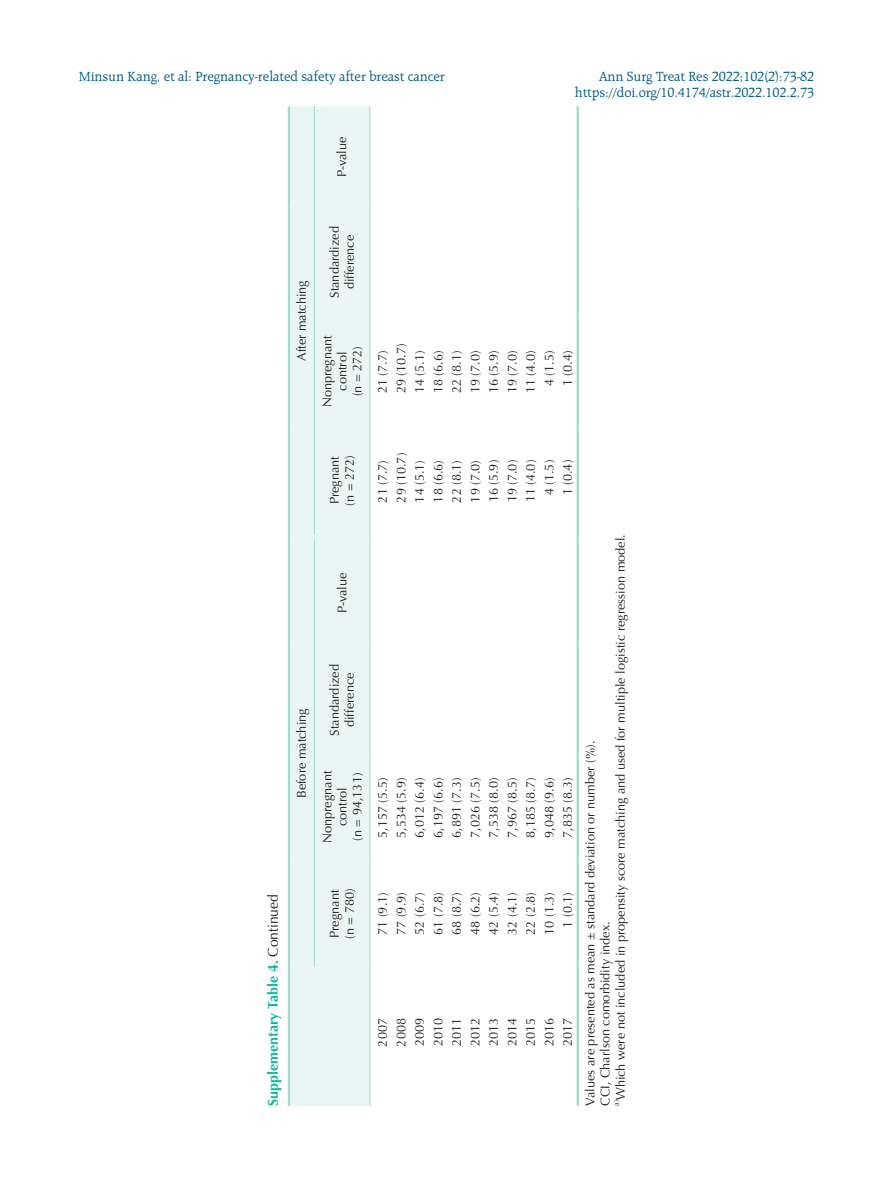
<style>
.page{position:relative;width:893px;height:1191px;background:#fff}
.page>*{position:absolute;margin:0;border:0;box-sizing:border-box;transform-origin:0 0}
.t1{font:14.25px/16.5px "Raleigh BT";letter-spacing:-.01em;color:#0b6189;text-align:right}
.t2{font:700 14.25px "Optima LT Std";color:#11b9a0}
.t3{font:12.75px/15px "Optima LT Std";color:#231f20;text-align:center}
.t4{font:7.5px "Optima LT Std";color:#231f20}
.s1{font-weight:400;color:#231f20}
</style>
<div class="page">
<div style="left:290px;top:106px;width:80px;height:1000px;background:#eaf6f3"></div>
<hr style="left:314px;top:860px;width:1px;height:107px;background:#a1d8cb">
<hr style="left:314px;top:753px;width:1px;height:107px;background:#a1d8cb">
<hr style="left:314px;top:646px;width:1px;height:107px;background:#a1d8cb">
<hr style="left:314px;top:539px;width:1px;height:107px;background:#a1d8cb">
<hr style="left:370px;top:967px;width:1px;height:139px;background:#a1d8cb">
<hr style="left:370px;top:860px;width:1px;height:107px;background:#a1d8cb">
<hr style="left:370px;top:753px;width:1px;height:107px;background:#a1d8cb">
<hr style="left:370px;top:646px;width:1px;height:107px;background:#a1d8cb">
<hr style="left:370px;top:539px;width:1px;height:107px;background:#a1d8cb">
<hr style="left:370px;top:426px;width:1px;height:109px;background:#a1d8cb">
<hr style="left:370px;top:317px;width:1px;height:109px;background:#a1d8cb">
<hr style="left:370px;top:207px;width:1px;height:110px;background:#a1d8cb">
<hr style="left:370px;top:106px;width:1px;height:101px;background:#a1d8cb">
<hr style="left:288px;top:967px;width:2px;height:139px;background:#a1d8cb">
<hr style="left:288px;top:860px;width:2px;height:107px;background:#a1d8cb">
<hr style="left:288px;top:753px;width:2px;height:107px;background:#a1d8cb">
<hr style="left:288px;top:646px;width:2px;height:107px;background:#a1d8cb">
<hr style="left:288px;top:539px;width:2px;height:107px;background:#a1d8cb">
<hr style="left:577px;top:967px;width:2px;height:139px;background:#a1d8cb">
<hr style="left:577px;top:860px;width:2px;height:107px;background:#a1d8cb">
<hr style="left:577px;top:753px;width:2px;height:107px;background:#a1d8cb">
<hr style="left:577px;top:646px;width:2px;height:107px;background:#a1d8cb">
<hr style="left:577px;top:539px;width:2px;height:107px;background:#a1d8cb">
<hr style="left:577px;top:426px;width:2px;height:109px;background:#a1d8cb">
<hr style="left:577px;top:207px;width:2px;height:110px;background:#a1d8cb">
<hr style="left:577px;top:106px;width:2px;height:101px;background:#a1d8cb">
<hr style="left:288px;top:426px;width:2px;height:109px;background:#a1d8cb">
<hr style="left:288px;top:317px;width:2px;height:109px;background:#a1d8cb">
<hr style="left:288px;top:207px;width:2px;height:110px;background:#a1d8cb">
<hr style="left:288px;top:106px;width:2px;height:101px;background:#a1d8cb">
<hr style="left:314px;top:426px;width:1px;height:109px;background:#a1d8cb">
<hr style="left:314px;top:317px;width:1px;height:109px;background:#a1d8cb">
<hr style="left:314px;top:207px;width:1px;height:110px;background:#a1d8cb">
<hr style="left:314px;top:106px;width:1px;height:101px;background:#a1d8cb">
<hr style="left:577px;top:317px;width:2px;height:109px;background:#a1d8cb">
<p class="t1" style="left:79px;top:67px;width:368px">Minsun Kang, et al: Pregnancy-related safety after breast cancer</p>
<p class="t1" style="left:575px;top:67px;width:241px">Ann Surg Treat Res 2022;102(2):73-82 https://doi.org/10.4174/astr.2022.102.2.73</p>
<p class="t3" style="left:335px;top:177px;width:42px;rotate:-90deg">P-value</p>
<p class="t3" style="left:294px;top:361px;width:82px;rotate:-90deg">After matching</p>
<p class="t3" style="left:327px;top:298px;width:73px;rotate:-90deg">Standardized difference</p>
<p class="t3" style="left:320px;top:407px;width:74px;rotate:-90deg">Nonpregnant control<br>(n = 272)</p>
<p class="t3" style="left:394px;top:393px;width:51px;rotate:-90deg">29 (10.7)</p>
<p class="t3" style="left:560px;top:386px;width:37px;rotate:-90deg">1 (0.4)</p>
<p class="t3" style="left:542px;top:386px;width:37px;rotate:-90deg">4 (1.5)</p>
<p class="t3" style="left:523px;top:393px;width:44px;rotate:-90deg">11 (4.0)</p>
<p class="t3" style="left:505px;top:393px;width:44px;rotate:-90deg">19 (7.0)</p>
<p class="t3" style="left:486px;top:393px;width:44px;rotate:-90deg">16 (5.9)</p>
<p class="t3" style="left:468px;top:393px;width:44px;rotate:-90deg">19 (7.0)</p>
<p class="t3" style="left:449px;top:393px;width:44px;rotate:-90deg">22 (8.1)</p>
<p class="t3" style="left:431px;top:393px;width:44px;rotate:-90deg">18 (6.6)</p>
<p class="t3" style="left:412px;top:393px;width:44px;rotate:-90deg">14 (5.1)</p>
<p class="t3" style="left:375px;top:393px;width:44px;rotate:-90deg">21 (7.7)</p>
<p class="t2" style="left:265px;top:1106px;width:213px;rotate:-90deg">Supplementary Table 4. <span class="s1">Continued</span></p>
<p class="t3" style="left:327px;top:505px;width:52px;text-align:left;rotate:-90deg">Pregnant (n = 272)</p>
<p class="t3" style="left:335px;top:613px;width:42px;rotate:-90deg">P-value</p>
<p class="t3" style="left:294px;top:798px;width:91px;rotate:-90deg">Before matching</p>
<p class="t3" style="left:327px;top:735px;width:73px;rotate:-90deg">Standardized difference</p>
<p class="t3" style="left:320px;top:843px;width:74px;rotate:-90deg">Nonpregnant control<br>(n = 94,131)</p>
<p class="t3" style="left:327px;top:939px;width:52px;text-align:left;rotate:-90deg">Pregnant (n = 780)</p>
<p class="t3" style="left:394px;top:502px;width:51px;rotate:-90deg">29 (10.7)</p>
<p class="t3" style="left:560px;top:495px;width:37px;rotate:-90deg">1 (0.4)</p>
<p class="t3" style="left:542px;top:495px;width:37px;rotate:-90deg">4 (1.5)</p>
<p class="t3" style="left:523px;top:502px;width:44px;rotate:-90deg">11 (4.0)</p>
<p class="t3" style="left:505px;top:502px;width:44px;rotate:-90deg">19 (7.0)</p>
<p class="t3" style="left:486px;top:502px;width:44px;rotate:-90deg">16 (5.9)</p>
<p class="t3" style="left:468px;top:502px;width:44px;rotate:-90deg">19 (7.0)</p>
<p class="t3" style="left:449px;top:502px;width:44px;rotate:-90deg">22 (8.1)</p>
<p class="t3" style="left:431px;top:502px;width:44px;rotate:-90deg">18 (6.6)</p>
<p class="t3" style="left:412px;top:502px;width:44px;rotate:-90deg">14 (5.1)</p>
<p class="t3" style="left:375px;top:502px;width:44px;rotate:-90deg">21 (7.7)</p>
<p class="t3" style="left:560px;top:838px;width:62px;rotate:-90deg">7,835 (8.3)</p>
<p class="t3" style="left:542px;top:838px;width:62px;rotate:-90deg">9,048 (9.6)</p>
<p class="t3" style="left:523px;top:838px;width:62px;rotate:-90deg">8,185 (8.7)</p>
<p class="t3" style="left:505px;top:838px;width:62px;rotate:-90deg">7,967 (8.5)</p>
<p class="t3" style="left:486px;top:838px;width:62px;rotate:-90deg">7,538 (8.0)</p>
<p class="t3" style="left:468px;top:838px;width:62px;rotate:-90deg">7,026 (7.5)</p>
<p class="t3" style="left:449px;top:838px;width:62px;rotate:-90deg">6,891 (7.3)</p>
<p class="t3" style="left:431px;top:838px;width:62px;rotate:-90deg">6,197 (6.6)</p>
<p class="t3" style="left:412px;top:838px;width:62px;rotate:-90deg">6,012 (6.4)</p>
<p class="t3" style="left:394px;top:838px;width:62px;rotate:-90deg">5,534 (5.9)</p>
<p class="t3" style="left:375px;top:838px;width:62px;rotate:-90deg">5,157 (5.5)</p>
<p class="t3" style="left:560px;top:927px;width:37px;rotate:-90deg">1 (0.1)</p>
<p class="t3" style="left:542px;top:934px;width:44px;rotate:-90deg">10 (1.3)</p>
<p class="t3" style="left:523px;top:934px;width:44px;rotate:-90deg">22 (2.8)</p>
<p class="t3" style="left:505px;top:934px;width:44px;rotate:-90deg">32 (4.1)</p>
<p class="t3" style="left:486px;top:934px;width:44px;rotate:-90deg">42 (5.4)</p>
<p class="t3" style="left:468px;top:934px;width:44px;rotate:-90deg">48 (6.2)</p>
<p class="t3" style="left:449px;top:934px;width:44px;rotate:-90deg">68 (8.7)</p>
<p class="t3" style="left:431px;top:934px;width:44px;rotate:-90deg">61 (7.8)</p>
<p class="t3" style="left:412px;top:934px;width:44px;rotate:-90deg">52 (6.7)</p>
<p class="t3" style="left:394px;top:934px;width:44px;rotate:-90deg">77 (9.9)</p>
<p class="t3" style="left:375px;top:934px;width:44px;rotate:-90deg">71 (9.1)</p>
<p class="t3" style="left:375px;top:1046px;width:30px;rotate:-90deg">2007</p>
<p class="t3" style="left:394px;top:1046px;width:30px;rotate:-90deg">2008</p>
<p class="t3" style="left:412px;top:1046px;width:30px;rotate:-90deg">2009</p>
<p class="t3" style="left:431px;top:1046px;width:30px;rotate:-90deg">2010</p>
<p class="t3" style="left:449px;top:1046px;width:30px;rotate:-90deg">2011</p>
<p class="t3" style="left:468px;top:1046px;width:30px;rotate:-90deg">2012</p>
<p class="t3" style="left:486px;top:1046px;width:30px;rotate:-90deg">2013</p>
<p class="t3" style="left:505px;top:1046px;width:30px;rotate:-90deg">2014</p>
<p class="t3" style="left:523px;top:1046px;width:30px;rotate:-90deg">2015</p>
<p class="t3" style="left:542px;top:1046px;width:30px;rotate:-90deg">2016</p>
<p class="t3" style="left:560px;top:1046px;width:30px;rotate:-90deg">2017</p>
<p class="t3" style="left:613px;top:1100px;width:567px;rotate:-90deg">Which were not included in propensity score matching and used for multiple logistic regression model.</p>
<p class="t3" style="left:583px;top:1105px;width:366px;text-align:left;rotate:-90deg">Values are presented as mean ± standard deviation or number (%).<br>CCI, Charlson comorbidity index.</p>
<p class="t4" style="left:612px;top:1106px;width:7px;rotate:-90deg">a)</p>
</div>
